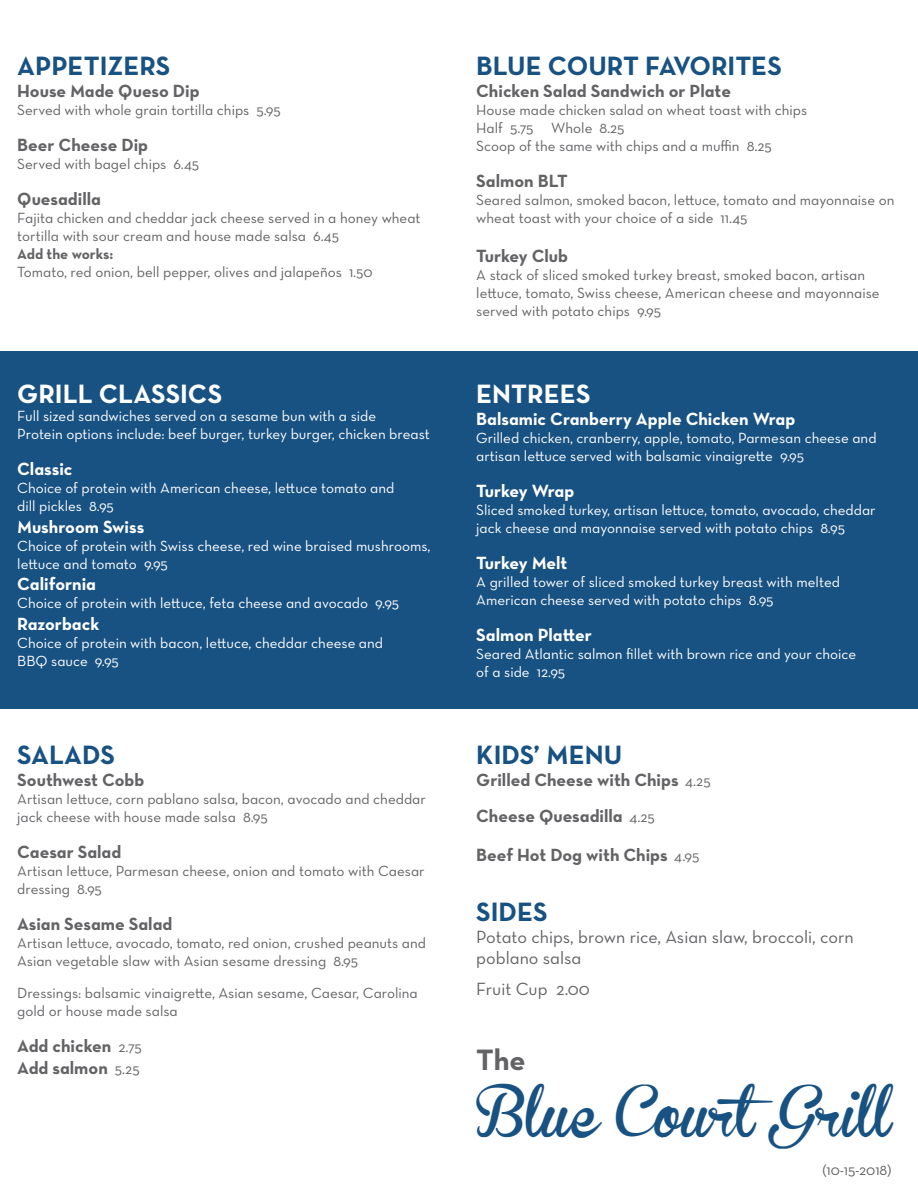
<style>
.page{position:relative;width:918px;height:1188px;background:#fff}
.page>*{position:absolute;margin:0;border:0;box-sizing:border-box;transform-origin:0 0}
.t1{font:49.5px "Brannboll Fet";color:#185283}
.t2{font:30px "Neutraface Text Bold Alt";color:#636366}
.t3{font:27px "Neutra Text Exp Bold Alt";color:#185283}
.t4{font:27px "Neutraface Text Bold Alt";color:#185283}
.t5{font:27px "Neutraface Text Bold Alt";color:#fff}
.t6{font:27px "Neutra Text Exp Bold Alt";color:#fff}
.t7{font:18px/21.6px "Neutraface Text Bold Alt";color:#636366}
.t8{font:18px "Neutra Text Exp Bold Alt";color:#636366}
.t9{font:18px/21.6px "Neutra Text Exp Book Alt";color:#636366}
.t10{font:18px "Neutra Text Exp Bold Alt";color:#fff}
.t11{font:18px "Neutraface Text Bold Alt";color:#fff}
.t12{font:15px/18px "Neutra Text Exp Book Alt";color:#636366}
.t13{font:15px/18px "Neutra Text Exp Book Alt";color:#fff}
.t14{font:15px/18px "Neutraface Text Book Alt";color:#fff}
.t15{font:15px/18px "Neutraface Text Book Alt";color:#636366}
.t16{font:15px "Neutra Text Exp Bold Alt";color:#636366}
.s1{font-family:"Neutraface Text Book Alt";font-size:15px}
</style>
<div class="page">
<div style="left:0;top:351px;width:918px;height:357px;background:#185283"></div>
<h3 class="t3" style="left:17px;top:48px;width:155px">APPETIZERS</h3>
<p class="t8" style="left:17px;top:79px;width:184px">House Made Queso Dip</p>
<p class="t12" style="left:17px;top:100px;width:265px">Served with whole grain tortilla chips 5.95</p>
<p class="t8" style="left:17px;top:133px;width:132px">Beer Cheese Dip</p>
<p class="t12" style="left:17px;top:154px;width:183px">Served with bagel chips 6.45</p>
<p class="t8" style="left:17px;top:187px;width:85px">Quesadilla</p>
<p class="t12" style="left:17px;top:208px;width:405px">Fajita chicken and cheddar jack cheese served in a honey wheat tortilla with sour cream and house made salsa 6.45</p>
<p class="t16" style="left:17px;top:244px;width:97px">Add the works:</p>
<p class="t12" style="left:17px;top:262px;width:357px">Tomato, red onion, bell pepper, olives and jalapeños 1.50</p>
<h3 class="t5" style="left:17px;top:377px;width:206px">GRILL CLASSICS</h3>
<p class="t14" style="left:17px;top:407px;width:414px">Full sized sandwiches served on a sesame bun with a side<br>Protein options include: beef burger, turkey burger, chicken breast</p>
<p class="t11" style="left:17px;top:458px;width:57px">Classic</p>
<p class="t14" style="left:17px;top:479px;width:379px">Choice of protein with American cheese, lettuce tomato and dill pickles 8.95</p>
<p class="t11" style="left:17px;top:515px;width:129px">Mushroom Swiss</p>
<p class="t14" style="left:17px;top:537px;width:415px">Choice of protein with Swiss cheese, red wine braised mushrooms, lettuce and tomato 9.95</p>
<p class="t11" style="left:17px;top:573px;width:80px">California</p>
<p class="t14" style="left:17px;top:594px;width:383px">Choice of protein with lettuce, feta cheese and avocado 9.95</p>
<p class="t11" style="left:17px;top:612px;width:83px">Razorback</p>
<p class="t14" style="left:17px;top:634px;width:367px">Choice of protein with bacon, lettuce, cheddar cheese and<br>BBQ sauce 9.95</p>
<h3 class="t4" style="left:17px;top:737px;width:99px">SALADS</h3>
<p class="t7" style="left:17px;top:768px;width:129px">Southwest Cobb</p>
<p class="t15" style="left:17px;top:789px;width:410px">Artisan lettuce, corn pablano salsa, bacon, avocado and cheddar jack cheese with house made salsa 8.95</p>
<p class="t7" style="left:17px;top:840px;width:106px">Caesar Salad</p>
<p class="t15" style="left:17px;top:861px;width:409px">Artisan lettuce, Parmesan cheese, onion and tomato with Caesar dressing 8.95</p>
<p class="t7" style="left:17px;top:912px;width:157px">Asian Sesame Salad</p>
<p class="t15" style="left:17px;top:933px;width:410px">Artisan lettuce, avocado, tomato, red onion, crushed peanuts and<br>Asian vegetable slaw with Asian sesame dressing 8.95</p>
<p class="t15" style="left:17px;top:984px;width:402px">Dressings: balsamic vinaigrette, Asian sesame, Caesar, Carolina gold or house made salsa</p>
<p class="t7" style="left:17px;top:1035px;width:126px">Add chicken <span class="s1">2.75<br></span>Add salmon <span class="s1">5.25</span></p>
<h3 class="t3" style="left:476px;top:48px;width:307px">BLUE COURT FAVORITES</h3>
<p class="t8" style="left:476px;top:79px;width:256px">Chicken Salad Sandwich or Plate</p>
<p class="t12" style="left:476px;top:100px;width:332px">House made chicken salad on wheat toast with chips<br>Half 5.75 Whole 8.25<br>Scoop of the same with chips and a muffin 8.25</p>
<p class="t8" style="left:476px;top:169px;width:93px">Salmon BLT</p>
<p class="t12" style="left:476px;top:190px;width:420px">Seared salmon, smoked bacon, lettuce, tomato and mayonnaise on wheat toast with your choice of a side 11.45</p>
<p class="t8" style="left:476px;top:245px;width:93px">Turkey Club</p>
<p class="t12" style="left:476px;top:266px;width:405px">A stack of sliced smoked turkey breast, smoked bacon, artisan lettuce, tomato, Swiss cheese, American cheese and mayonnaise served with potato chips 9.95</p>
<h3 class="t6" style="left:476px;top:377px;width:116px">ENTREES</h3>
<p class="t10" style="left:476px;top:407px;width:320px">Balsamic Cranberry Apple Chicken Wrap</p>
<p class="t13" style="left:476px;top:429px;width:402px">Grilled chicken, cranberry, apple, tomato, Parmesan cheese and artisan lettuce served with balsamic vinaigrette 9.95</p>
<p class="t10" style="left:476px;top:479px;width:100px">Turkey Wrap</p>
<p class="t13" style="left:476px;top:501px;width:401px">Sliced smoked turkey, artisan lettuce, tomato, avocado, cheddar jack cheese and mayonnaise served with potato chips 8.95</p>
<p class="t10" style="left:476px;top:551px;width:93px">Turkey Melt</p>
<p class="t13" style="left:476px;top:573px;width:365px">A grilled tower of sliced smoked turkey breast with melted<br>American cheese served with potato chips 8.95</p>
<p class="t10" style="left:476px;top:623px;width:117px">Salmon Platter</p>
<p class="t13" style="left:476px;top:645px;width:381px">Seared Atlantic salmon fillet with brown rice and your choice of a side 12.95</p>
<h3 class="t4" style="left:476px;top:737px;width:148px">KIDS’ MENU</h3>
<p class="t7" style="left:476px;top:761px;width:236px;line-height:36px">Grilled Cheese with Chips <span class="s1">4.25<br></span>Cheese Quesadilla <span class="s1">4.25</span></p>
<p class="t7" style="left:476px;top:844px;width:225px">Beef Hot Dog with Chips <span class="s1">4.95</span></p>
<h3 class="t4" style="left:476px;top:894px;width:73px">SIDES</h3>
<p class="t9" style="left:476px;top:925px;width:379px">Potato chips, brown rice, Asian slaw, broccoli, corn poblano salsa</p>
<p class="t9" style="left:476px;top:978px;width:115px">Fruit Cup 2.00</p>
<h2 class="t2" style="left:476px;top:1041px;width:51px">The</h2>
<h1 class="t1" style="left:476px;top:1088px;width:417px">Blue CourtGrill</h1>
<p class="t12" style="left:822px;top:1161px;width:71px">(10-15-2018)</p>
</div>
